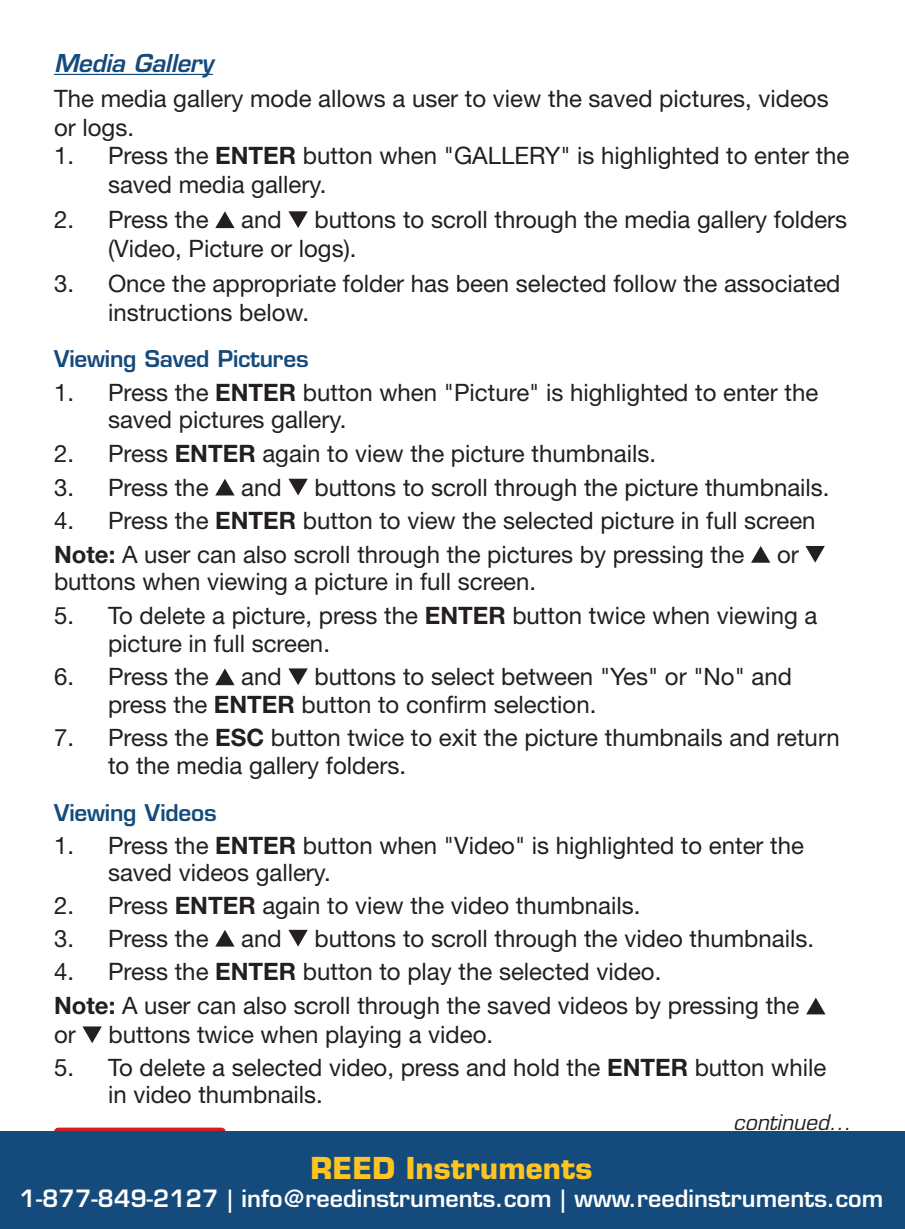
<style>
.page{position:relative;width:905px;height:1229px;background:#fff}
.page>*{position:absolute;margin:0;border:0;box-sizing:border-box;transform-origin:0 0}
.t1{font:700 29.4px "Eurostile LT Std";color:#fec422}
.t2{font:24px/28.8px "Helvetica Neue LT Std";color:#231f20}
.t3{font:italic 600 24px "Eurostile LT Std";letter-spacing:-.01em;color:#144a7c}
.t4{font:600 23.4px "Eurostile LT Std";color:#fff}
.t5{font:600 22.5px "Eurostile LT Std";letter-spacing:-.01em;color:#144a7c}
.t6{font:italic 21px "Eurostile LT Std";color:#231f20}
.s1{font-weight:700}
</style>
<div class="page">
<div style="left:54px;top:1127px;width:172px;height:47px;background:#d01e25;border-radius:4px"></div>
<hr style="left:54px;top:74px;width:159px;height:1px;background:#144a7c">
<svg style="left:215px;top:211px;width:19px;height:17px"></svg>
<svg style="left:288px;top:211px;width:20px;height:17px"></svg>
<svg style="left:215px;top:479px;width:19px;height:16px"></svg>
<svg style="left:288px;top:479px;width:20px;height:16px"></svg>
<svg style="left:751px;top:546px;width:19px;height:16px"></svg>
<svg style="left:805px;top:546px;width:19px;height:16px"></svg>
<svg style="left:215px;top:668px;width:19px;height:17px"></svg>
<svg style="left:288px;top:668px;width:20px;height:17px"></svg>
<svg style="left:215px;top:930px;width:19px;height:16px"></svg>
<svg style="left:288px;top:929px;width:20px;height:17px"></svg>
<svg style="left:806px;top:997px;width:19px;height:17px"></svg>
<svg style="left:82px;top:1026px;width:20px;height:17px"></svg>
<div style="left:0;top:1131px;width:904px;height:97px;background:#144a7c"></div>
<p class="t3" style="left:54px;top:48px;width:160px">Media Gallery</p>
<p class="t2" style="left:54px;top:84px;width:776px">The media gallery mode allows a user to view the saved pictures, videos or logs.</p>
<p class="t2" style="left:108px;top:141px;width:743px;text-indent:-54px">1. Press the <span class="s1">ENTER</span> button when "GALLERY" is highlighted to enter the saved media gallery.</p>
<p class="t2" style="left:54px;top:205px;width:156px">2. Press the</p>
<p class="t2" style="left:241px;top:205px;width:42px">and</p>
<p class="t2" style="left:108px;top:205px;width:740px;text-indent:206px">buttons to scroll through the media gallery folders (Video, Picture or logs).</p>
<p class="t2" style="left:108px;top:268px;width:734px;text-indent:-54px">3. Once the appropriate folder has been selected follow the associated instructions below.</p>
<p class="t5" style="left:54px;top:345px;width:256px">Viewing Saved Pictures</p>
<p class="t2" style="left:108px;top:378px;width:711px;line-height:27.6px;text-indent:-54px">1. Press the <span class="s1">ENTER</span> button when "Picture" is highlighted to enter the saved pictures gallery.</p>
<p class="t2" style="left:54px;top:438px;width:603px">2. Press <span class="s1">ENTER</span> again to view the picture thumbnails.</p>
<p class="t2" style="left:54px;top:472px;width:156px">3. Press the</p>
<p class="t2" style="left:241px;top:472px;width:42px">and</p>
<p class="t2" style="left:314px;top:472px;width:516px">buttons to scroll through the picture thumbnails.</p>
<p class="t2" style="left:54px;top:503px;width:763px;line-height:33.6px">4. Press the <span class="s1">ENTER</span> button to view the selected picture in full screen<br><span class="s1">Note:</span> A user can also scroll through the pictures by pressing the</p>
<p class="t2" style="left:777px;top:539px;width:23px">or</p>
<p class="t2" style="left:54px;top:567px;width:483px">buttons when viewing a picture in full screen.</p>
<p class="t2" style="left:108px;top:601px;width:710px;line-height:27.6px;text-indent:-54px">5. To delete a picture, press the <span class="s1">ENTER</span> button twice when viewing a picture in full screen.</p>
<p class="t2" style="left:54px;top:662px;width:156px">6. Press the</p>
<p class="t2" style="left:241px;top:662px;width:42px">and</p>
<p class="t2" style="left:108px;top:662px;width:685px;line-height:27.6px;text-indent:206px">buttons to select between "Yes" or "No" and press the <span class="s1">ENTER</span> button to confirm selection.</p>
<p class="t2" style="left:108px;top:723px;width:733px;line-height:27.6px;text-indent:-54px">7. Press the <span class="s1">ESC</span> button twice to exit the picture thumbnails and return to the media gallery folders.</p>
<p class="t5" style="left:54px;top:798px;width:164px">Viewing Videos</p>
<p class="t2" style="left:108px;top:831px;width:697px;line-height:27px;text-indent:-54px">1. Press the <span class="s1">ENTER</span> button when "Video" is highlighted to enter the saved videos gallery.</p>
<p class="t2" style="left:54px;top:890px;width:588px">2. Press <span class="s1">ENTER</span> again to view the video thumbnails.</p>
<p class="t2" style="left:54px;top:923px;width:156px">3. Press the</p>
<p class="t2" style="left:241px;top:923px;width:42px">and</p>
<p class="t2" style="left:314px;top:923px;width:501px">buttons to scroll through the video thumbnails.</p>
<p class="t2" style="left:54px;top:953px;width:747px;line-height:34.8px">4. Press the <span class="s1">ENTER</span> button to play the selected video.<br><span class="s1">Note:</span> A user can also scroll through the saved videos by pressing the</p>
<p class="t2" style="left:54px;top:1020px;width:23px">or</p>
<p class="t2" style="left:108px;top:1020px;width:386px">buttons twice when playing a video.</p>
<p class="t2" style="left:108px;top:1053px;width:719px;line-height:27px;text-indent:-54px">5. To delete a selected video, press and hold the <span class="s1">ENTER</span> button while in video thumbnails.</p>
<p class="t6" style="left:733px;top:1110px;width:119px">continued...</p>
<p class="t1" style="left:310px;top:1149px;width:283px">REED Instruments</p>
<p class="t4" style="left:20px;top:1183px;width:865px">1-877-849-2127 | info@reedinstruments.com | www.reedinstruments.com</p>
</div>
